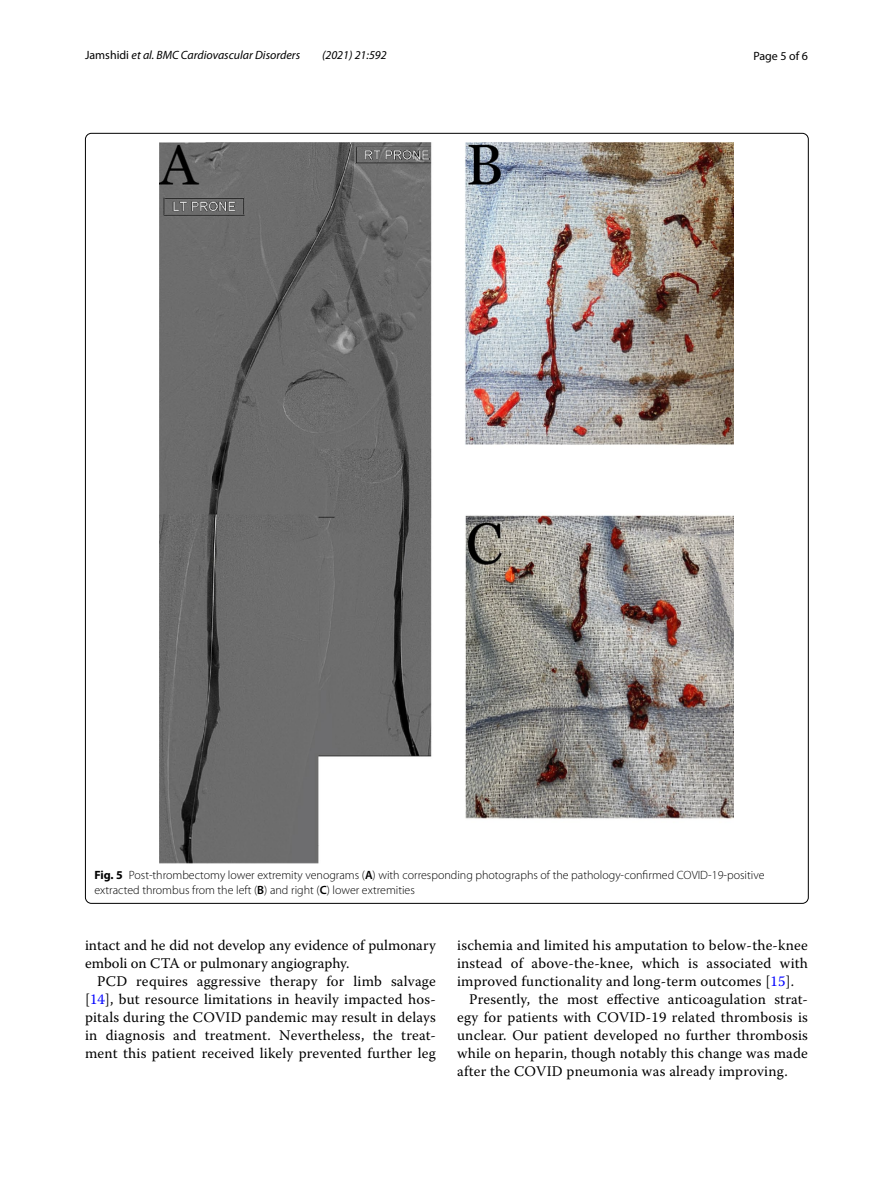
<style>
.page{position:relative;width:893px;height:1187px;background:#fff}
.page>*{position:absolute;margin:0;border:0;box-sizing:border-box;transform-origin:0 0}
.t1{font:14.7px/18px "Warnock Pro";letter-spacing:.015em;color:#000}
.t2{font:300 12px/15px "Myriad Pro";color:#000}
.t3{font:italic 12px "Myriad Pro";color:#000}
.t4{font:12px "Myriad Pro";color:#000}
.s1{font-style:normal}
.s2{font-weight:700}
.s3{font-weight:600}
.s4{color:#00f}
</style>
<div class="page">
<img style="left:160px;top:142px;width:574px;height:721px">
<p class="t3" style="left:85px;top:48px;width:217px"><span class="s1">Jamshidi</span> et al. BMC Cardiovascular Disorders</p>
<p class="t3" style="left:322px;top:48px;width:66px">(2021) 21:592</p>
<p class="t4" style="left:753px;top:48px;width:56px">Page 5 of 6</p>
<p class="t2" style="left:94px;top:867px;width:672px"><span class="s2">Fig. 5</span> Post-thrombectomy lower extremity venograms (<span class="s3">A</span>) with corresponding photographs of the pathology-confirmed COVID-19-positive extracted thrombus from the left (<span class="s3">B</span>) and right (<span class="s3">C</span>) lower extremities</p>
<p class="t1" style="left:85px;top:935px;width:352px">intact and he did not develop any evidence of pulmonary emboli on CTA or pulmonary angiography.</p>
<p class="t1" style="left:85px;top:971px;width:352px;text-align:justify;text-indent:12px">PCD requires aggressive therapy for limb salvage [<span class="s4">14</span>], but resource limitations in heavily impacted hos&shy;pitals during the COVID pandemic may result in delays in diagnosis and treatment. Nevertheless, the treat&shy;ment this patient received likely prevented further leg</p>
<p class="t1" style="left:457px;top:935px;width:352px">ischemia and limited his amputation to below-the-knee</p>
<p class="t1" style="left:457px;top:953px;width:352px">instead of above-the-knee, which is associated with</p>
<p class="t1" style="left:457px;top:971px;width:338px">improved functionality and long-term outcomes [<span class="s4">15</span>].</p>
<p class="t1" style="left:469px;top:989px;width:340px">Presently, the most effective anticoagulation strat-</p>
<p class="t1" style="left:457px;top:1007px;width:352px">egy for patients with COVID-19 related thrombosis is</p>
<p class="t1" style="left:457px;top:1025px;width:352px">unclear. Our patient developed no further thrombosis</p>
<p class="t1" style="left:457px;top:1043px;width:352px">while on heparin, though notably this change was made</p>
<p class="t1" style="left:457px;top:1061px;width:332px">after the COVID pneumonia was already improving.</p>
</div>
